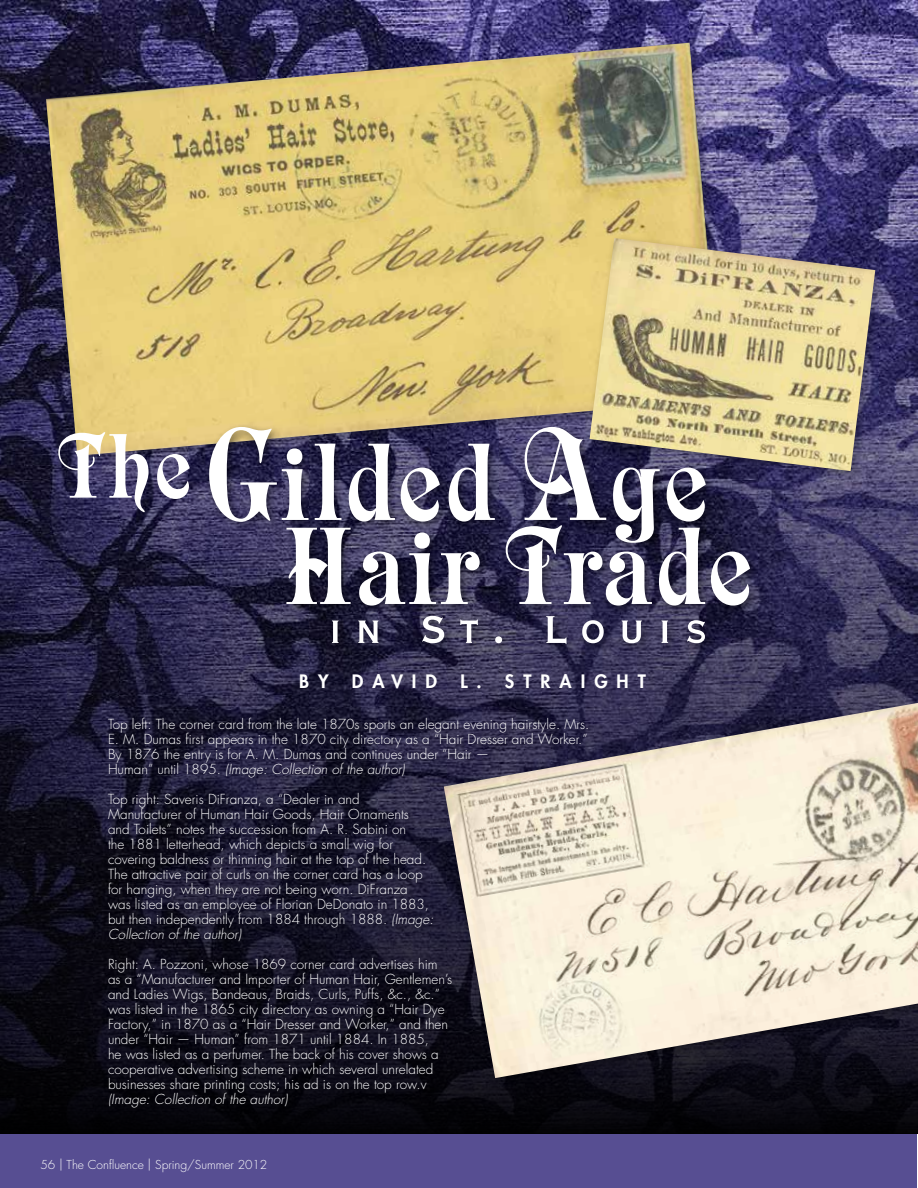
<style>
.page{position:relative;width:918px;height:1188px;background:#fff}
.page>*{position:absolute;margin:0;border:0;box-sizing:border-box;transform-origin:0 0}
.t1{font:108px/84px "Raphael Std";color:#fff}
.t2{font:90px "Raphael Std";color:#fff}
.t3{font:51px "Copperplate Gothic Std 30 BC";letter-spacing:.26em;color:#fff}
.t4{font:800 18px "Futura Std";letter-spacing:.5em;color:#fff}
.t5{font:300 13.5px/15px "Futura Std";color:#fff}
.t6{font:italic 300 13.5px "Futura Std";color:#fff}
.t7{font:300 12px "Futura Std";color:#fff}
.s1{font-size:129px}
.s2{font-style:italic}
</style>
<div class="page">
<img style="left:0;top:0;width:918px;height:1134px">
<div style="left:42px;top:38px;width:690px;height:429px;background:#000;opacity:.3"></div>
<img style="left:46px;top:43px;width:675px;height:413px">
<div style="left:104px;top:714px;width:494px;height:405px;background:#000;opacity:.5"></div>
<div style="left:204px;top:422px;width:557px;height:233px;background:#000;opacity:.5"></div>
<div style="left:585px;top:234px;width:301px;height:248px;background:#000;opacity:.3"></div>
<img style="left:590px;top:238px;width:285px;height:233px">
<div style="left:439px;top:689px;width:479px;height:400px;background:#000;opacity:.3"></div>
<img style="left:444px;top:703px;width:474px;height:375px">
<div style="left:0;top:1134px;width:917px;height:54px;background:#574e92"></div>
<h2 class="t2" style="left:57px;top:412px;width:136px">The</h2>
<h1 class="t1" style="left:283px;top:440px;width:472px;text-indent:-80px"><span class="s1">G</span>ilded <span class="s1">A</span>ge<br>Hair Trade</h1>
<h3 class="t3" style="left:328px;top:605px;width:381px">in St. Louis</h3>
<h3 class="t4" style="left:299px;top:670px;width:31px">B Y</h3>
<h3 class="t4" style="left:352px;top:670px;width:87px">DAVID</h3>
<h3 class="t4" style="left:460px;top:670px;width:187px">L. STRAIGHT</h3>
<p class="t5" style="left:108px;top:717px;width:483px">Top left: The corner card from the late 1870s sports an elegant evening hairstyle. Mrs.<br>E. M. Dumas first appears in the 1870 city directory as a “Hair Dresser and Worker.” By 1876 the entry is for A. M. Dumas and continues under “Hair —<br>Human” until 1895. <span class="s2">(Image: Collection of the author)</span></p>
<p class="t5" style="left:108px;top:792px;width:327px">Top right: Saveris DiFranza, a “Dealer in and Manufacturer of Human Hair Goods, Hair Ornaments and Toilets” notes the succession from A. R. Sabini on<br>the 1881 letterhead, which depicts a small wig for covering baldness or thinning hair at the top of the head.<br>The attractive pair of curls on the corner card has a loop for hanging, when they are not being worn. DiFranza was listed as an employee of Florian DeDonato in 1883, but then independently from 1884 through 1888. <span class="s2">(Image:<br>Collection of the author)</span></p>
<p class="t5" style="left:108px;top:957px;width:346px">Right: A. Pozzoni, whose 1869 corner card advertises him as a “Manufacturer and Importer of Human Hair, Gentlemen’s and Ladies Wigs, Bandeaus, Braids, Curls, Puffs, &amp;c., &amp;c.” was listed in the 1865 city directory as owning a “Hair Dye Factory,” in 1870 as a “Hair Dresser and Worker,” and then under “Hair — Human” from 1871 until 1884. In 1885,<br>he was listed as a perfumer. The back of his cover shows a cooperative advertising scheme in which several unrelated businesses share printing costs; his ad is on the top row.v</p>
<p class="t6" style="left:108px;top:1091px;width:181px">(Image: Collection of the author)</p>
<p class="t7" style="left:40px;top:1157px;width:228px">56 | The Confluence | Spring/Summer 2012</p>
</div>
